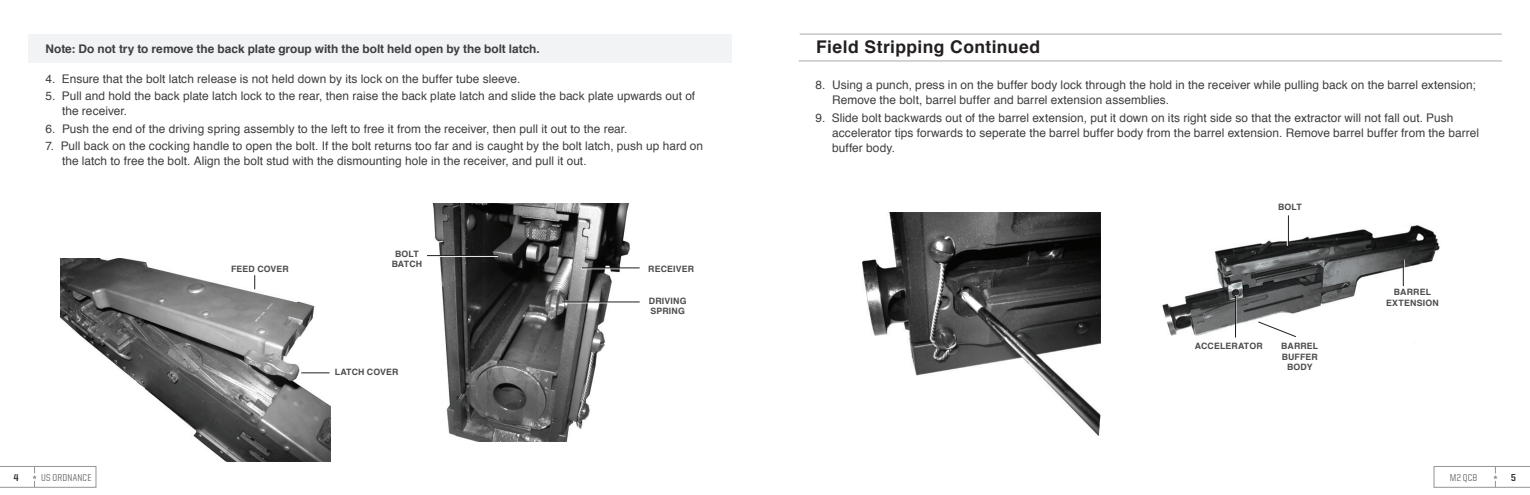
<style>
.page{position:relative;width:1530px;height:495px;background:#fff}
.page>*{position:absolute;margin:0;border:0;box-sizing:border-box;transform-origin:0 0}
.t1{font:700 17.5px "Helvetica";letter-spacing:.025em;color:#231f20}
.t2{font:11.88px/15px "Helvetica";letter-spacing:.005em;color:#3e3e3f}
.t3{font:700 11.88px "Helvetica";letter-spacing:-.005em;color:#3e3e3f}
.t4{font:500 10px "United Sans Semi Cond";letter-spacing:.02em;color:#6c6d70}
.t5{font:700 10px "United Sans Semi Cond";color:#231f20}
.t6{font:700 8.75px/10.5px "Helvetica";letter-spacing:.02em;color:#4b4c4d;text-align:center}
</style>
<div class="page">
<svg style="left:0;top:466px;width:96px;height:21px"></svg>
<svg style="left:1434px;top:466px;width:96px;height:21px"></svg>
<img style="left:1162px;top:225px;width:278px;height:113px">
<hr style="left:800px;top:34px;width:702px;height:1px;background:#a8a9ad">
<hr style="left:799px;top:61px;width:703px;height:1px;background:#a8a9ad">
<img style="left:862px;top:212px;width:239px;height:224px">
<svg style="left:1258px;top:321px;width:39px;height:17px"></svg>
<svg style="left:1403px;top:260px;width:2px;height:26px"></svg>
<hr style="left:1236px;top:295px;width:1px;height:42px;background:#fff">
<hr style="left:1235px;top:296px;width:1px;height:41px;background:#231f20">
<hr style="left:1287px;top:215px;width:1px;height:31px;background:#fff">
<hr style="left:1288px;top:215px;width:1px;height:31px;background:#231f20">
<img style="left:432px;top:204px;width:208px;height:237px">
<div style="left:28px;top:34px;width:703px;height:28px;background:#f2f3f4"></div>
<img style="left:61px;top:259px;width:270px;height:202px">
<svg style="left:254px;top:275px;width:1px;height:14px"></svg>
<svg style="left:301px;top:373px;width:28px;height:1px"></svg>
<hr style="left:562px;top:303px;width:78px;height:1px;background:#fff">
<hr style="left:581px;top:269px;width:59px;height:1px;background:#fff">
<hr style="left:427px;top:256px;width:71px;height:1px;background:#fff">
<hr style="left:562px;top:302px;width:78px;height:1px;background:#231f20">
<hr style="left:582px;top:268px;width:58px;height:1px;background:#231f20">
<hr style="left:427px;top:255px;width:71px;height:1px;background:#231f20">
<p class="t3" style="left:46px;top:38px;width:496px">NOTE: DO NOT TRY TO REMOVE THE BACK PLATE GROUP WITH THE BOLT HELD OPEN BY THE BOLT LATCH.</p>
<p class="t2" style="left:46px;top:71px;width:476px">4. Ensure that the bolt latch release is not held down by its lock on the buffer tube sleeve.</p>
<p class="t2" style="left:62px;top:88px;width:635px;text-indent:-17px">5. Pull and hold the back plate latch lock to the rear, then raise the back plate latch and slide the back plate upwards out of the receiver.</p>
<p class="t2" style="left:46px;top:121px;width:584px">6. Push the end of the driving spring assembly to the left to free it from the receiver, then pull it out to the rear.</p>
<p class="t2" style="left:62px;top:138px;width:643px;text-indent:-17px">7. Pull back on the cocking handle to open the bolt. If the bolt returns too far and is caught by the bolt latch, push up hard on the latch to free the bolt. Align the bolt stud with the dismounting hole in the receiver, and pull it out.</p>
<p class="t6" style="left:231px;top:263px;width:59px">FEED COVER</p>
<p class="t6" style="left:392px;top:248px;width:32px">BOLT<br>BATCH</p>
<p class="t6" style="left:335px;top:366px;width:65px">LATCH COVER</p>
<p class="t6" style="left:648px;top:263px;width:47px">RECEIVER</p>
<p class="t6" style="left:649px;top:295px;width:28px;text-align:left">DRIVING<br>SPRING</p>
<h1 class="t1" style="left:816px;top:31px;width:226px">FIELD STRIPPING CONTINUED</h1>
<p class="t2" style="left:832px;top:77px;width:645px;text-indent:-17px">8. Using a punch, press in on the buffer body lock through the hold in the receiver while pulling back on the barrel extension;<br>Remove the bolt, barrel buffer and barrel extension assemblies.</p>
<p class="t2" style="left:832px;top:110px;width:648px;text-indent:-17px">9. Slide bolt backwards out of the barrel extension, put it down on its right side so that the extractor will not fall out. Push accelerator tips forwards to seperate the barrel buffer body from the barrel extension. Remove barrel buffer from the barrel buffer body.</p>
<p class="t6" style="left:1278px;top:202px;width:25px">BOLT</p>
<p class="t6" style="left:1195px;top:340px;width:69px">ACCELERATOR</p>
<p class="t6" style="left:1281px;top:340px;width:39px">BARREL<br>BU FFER<br>BODY</p>
<p class="t6" style="left:1386px;top:287px;width:53px">BARREL<br>EXTENSION</p>
<p class="t5" style="left:14px;top:472px;width:6px">4</p>
<p class="t4" style="left:41px;top:472px;width:52px">US ORDNANCE</p>
<p class="t4" style="left:1450px;top:472px;width:29px">M2 QCB</p>
<p class="t5" style="left:1511px;top:472px;width:6px">5</p>
</div>
